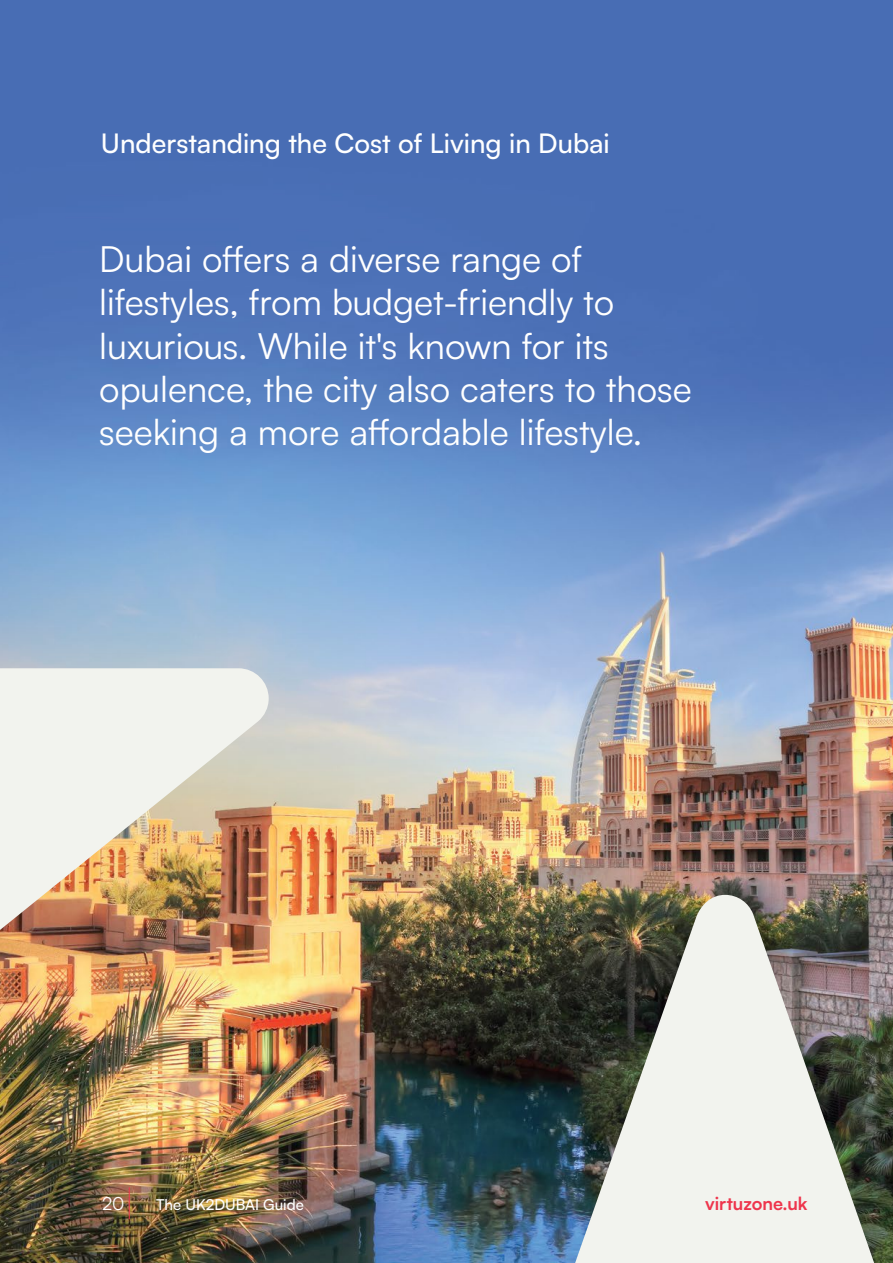
<style>
.page{position:relative;width:893px;height:1263px;background:#fff}
.page>*{position:absolute;margin:0;border:0;box-sizing:border-box;transform-origin:0 0}
.t1{font:36px/43.2px "Satoshi";color:#fff}
.t2{font:500 27px "Satoshi";color:#fff}
.t3{font:700 18px "Satoshi";color:#ee354c}
.t4{font:18px "Satoshi";color:#fff}
.t5{font:500 15px "Satoshi";color:#fff}
</style>
<div class="page">
<img style="left:0;top:0;width:893px;height:1263px">
<hr style="left:129px;top:1187px;width:1px;height:32px;background:#ee354d">
<p class="t2" style="left:101px;top:124px;width:510px">Understanding the Cost of Living in Dubai</p>
<p class="t1" style="left:99px;top:236px;width:594px">Dubai o ers a diverse range of lifestyles, from budget-friendly to luxurious. While it's known for its opulence, the city also caters to those seeking a more a ordable lifestyle.</p>
<p class="t4" style="left:102px;top:1191px;width:24px">20</p>
<p class="t5" style="left:156px;top:1194px;width:149px">The UK2DUBAI Guide</p>
<p class="t3" style="left:705px;top:1190px;width:104px">virtuzone.uk</p>
</div>
